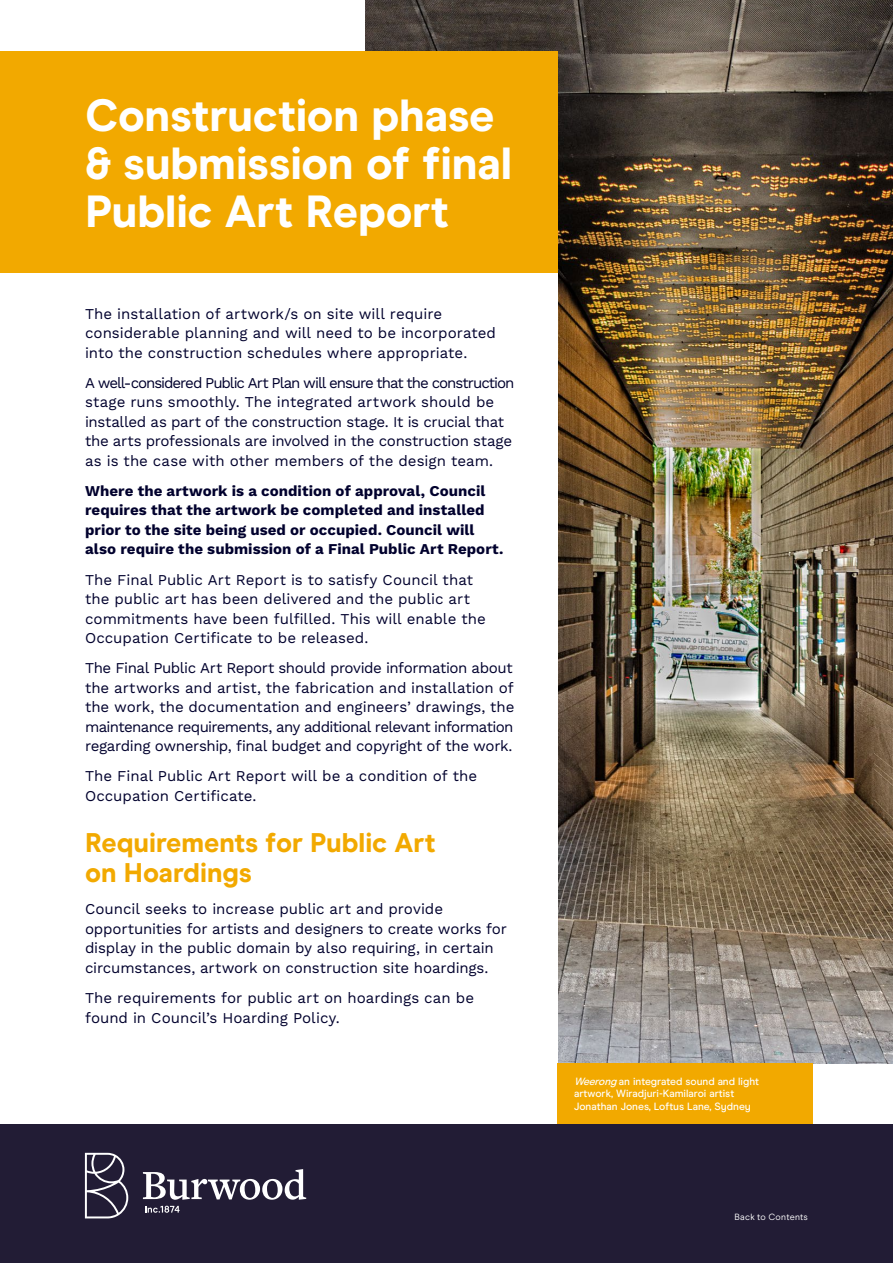
<style>
.page{position:relative;width:893px;height:1263px;background:#fff}
.page>*{position:absolute;margin:0;border:0;box-sizing:border-box;transform-origin:0 0}
.t1{font:900 45px/48px "Modern Era";letter-spacing:-.005em;color:#fff}
.t2{font:900 27px/30px "Modern Era";color:#f2a900}
.t3{font:15px/19.5px "Work Sans";letter-spacing:-.005em;color:#00002d}
.t4{font:15px/19.5px "Work Sans";letter-spacing:-.025em;color:#00002d}
.t5{font:700 15px/19.5px "Work Sans";letter-spacing:.005em;color:#00002d}
.t6{font:500 10.5px/12.6px "Modern Era";color:#fff}
.t7{font:9px "Modern Era";letter-spacing:.025em;color:#fff}
.s1{font-style:italic}
</style>
<div class="page">
<div style="left:0;top:1124px;width:893px;height:139px;background:#221c35"></div>
<img style="left:366px;top:0;width:527px;height:1064px">
<svg style="left:85px;top:1153px;width:43px;height:65px"></svg>
<svg style="left:143px;top:1169px;width:163px;height:31px"></svg>
<svg style="left:145px;top:1206px;width:35px;height:7px"></svg>
<div style="left:0;top:68px;width:557px;height:1044px;background:#fff"></div>
<div style="left:0;top:51px;width:557px;height:221px;background:#f2a900"></div>
<div style="left:557px;top:1064px;width:256px;height:60px;background:#f2a900"></div>
<h1 class="t1" style="left:85px;top:91px;width:429px">Construction phase &amp; submission of final<br>Public Art Report</h1>
<p class="t3" style="left:85px;top:304px;width:412px">The installation of artwork/s on site will require considerable planning and will need to be incorporated into the construction schedules where appropriate.</p>
<p class="t3" style="left:85px;top:374px;width:431px">A well-considered Public Art Plan will ensure that the construction stage runs smoothly. The integrated artwork should be installed as part of the construction stage. It is crucial that the arts professionals are involved in the construction stage as is the case with other members of the design team.</p>
<p class="t5" style="left:85px;top:482px;width:420px">Where the artwork is a condition of approval, Council requires that the artwork be completed and installed prior to the site being used or occupied. Council will also require the submission of a Final Public Art Report.</p>
<p class="t3" style="left:85px;top:570px;width:402px">The Final Public Art Report is to satisfy Council that the public art has been delivered and the public art commitments have been fulfilled. This will enable the Occupation Certificate to be released.</p>
<p class="t4" style="left:85px;top:659px;width:431px">The Final Public Art Report should provide information about the artworks and artist, the fabrication and installation of the work, the documentation and engineers’ drawings, the maintenance requirements, any additional relevant information regarding ownership, final budget and copyright of the work.</p>
<p class="t3" style="left:85px;top:767px;width:394px">The Final Public Art Report will be a condition of the<br>Occupation Certificate.</p>
<h2 class="t2" style="left:85px;top:828px;width:352px">Requirements for Public Art on Hoardings</h2>
<p class="t3" style="left:85px;top:900px;width:423px">Council seeks to increase public art and provide opportunities for artists and designers to create works for display in the public domain by also requiring, in certain circumstances, artwork on construction site hoardings.</p>
<p class="t3" style="left:85px;top:989px;width:390px">The requirements for public art on hoardings can be found in Council’s Hoarding Policy.</p>
<p class="t6" style="left:574px;top:1075px;width:186px"><span class="s1">Weerong</span>an integrated sound and light artwork, Wiradjuri-Kamilaroi artist<br>Jonathan Jones, Loftus Lane, Sydney</p>
<p class="t7" style="left:734px;top:1212px;width:75px">Back to Contents</p>
</div>
